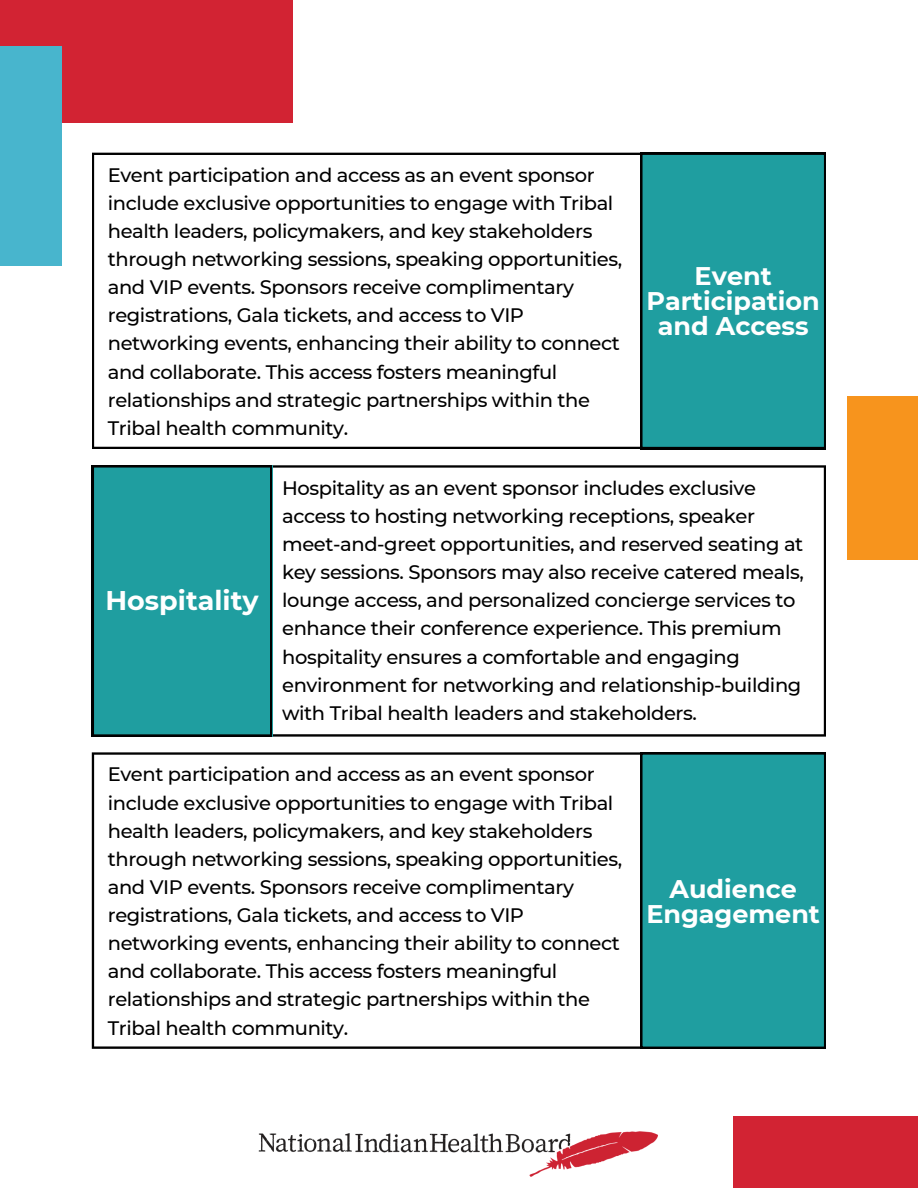
<style>
.page{position:relative;width:918px;height:1188px;background:#fff}
.page>*{position:absolute;margin:0;border:0;box-sizing:border-box;transform-origin:0 0}
.t1{font:700 27px "Montserrat";color:#fff}
.t2{font:700 25.5px/24.8px "Montserrat";color:#fff;text-align:center}
.t3{font:500 19.5px/28.2px "Montserrat";letter-spacing:-.02em;color:#000}
</style>
<div class="page">
<div style="left:0;top:0;width:292px;height:123px;background:#d22333"></div>
<div style="left:0;top:46px;width:62px;height:220px;background:#48b5cd"></div>
<svg style="left:272px;top:465px;width:554px;height:272px"></svg>
<svg style="left:92px;top:465px;width:180px;height:271px;background:#1c9193"></svg>
<div style="left:847px;top:396px;width:71px;height:163px;background:#f7941d"></div>
<svg style="left:92px;top:153px;width:548px;height:296px"></svg>
<div style="left:640px;top:153px;width:186px;height:296px;background:#1f9ea0"></div>
<img style="left:258px;top:1131px;width:400px;height:46px">
<div style="left:733px;top:1116px;width:185px;height:72px;background:#d22333"></div>
<svg style="left:92px;top:752px;width:548px;height:297px"></svg>
<div style="left:640px;top:752px;width:186px;height:297px;background:#1f9ea0"></div>
<p class="t3" style="left:108px;top:161px;width:516px">Event participation and access as an event sponsor include exclusive opportunities to engage with Tribal health leaders, policymakers, and key stakeholders through networking sessions, speaking opportunities, and VIP events. Sponsors receive complimentary registrations, Gala tickets, and access to VIP networking events, enhancing their ability to connect and collaborate. This access fosters meaningful relationships and strategic partnerships within the Tribal health community.</p>
<h1 class="t2" style="left:647px;top:264px;width:175px">Event<br>Participation and Access</h1>
<p class="t1" style="left:105px;top:583px;width:155px">Hospitality</p>
<p class="t3" style="left:282px;top:474px;width:523px">Hospitality as an event sponsor includes exclusive access to hosting networking receptions, speaker meet-and-greet opportunities, and reserved seating at key sessions. Sponsors may also receive catered meals, lounge access, and personalized concierge services to enhance their conference experience. This premium hospitality ensures a comfortable and engaging environment for networking and relationship-building with Tribal health leaders and stakeholders.</p>
<h1 class="t3" style="left:108px;top:760px;width:516px">Event participation and access as an event sponsor include exclusive opportunities to engage with Tribal health leaders, policymakers, and key stakeholders through networking sessions, speaking opportunities, and VIP events. Sponsors receive complimentary registrations, Gala tickets, and access to VIP networking events, enhancing their ability to connect and collaborate. This access fosters meaningful relationships and strategic partnerships within the Tribal health community.</h1>
<p class="t2" style="left:646px;top:877px;width:175px">Audience<br>Engagement</p>
</div>
